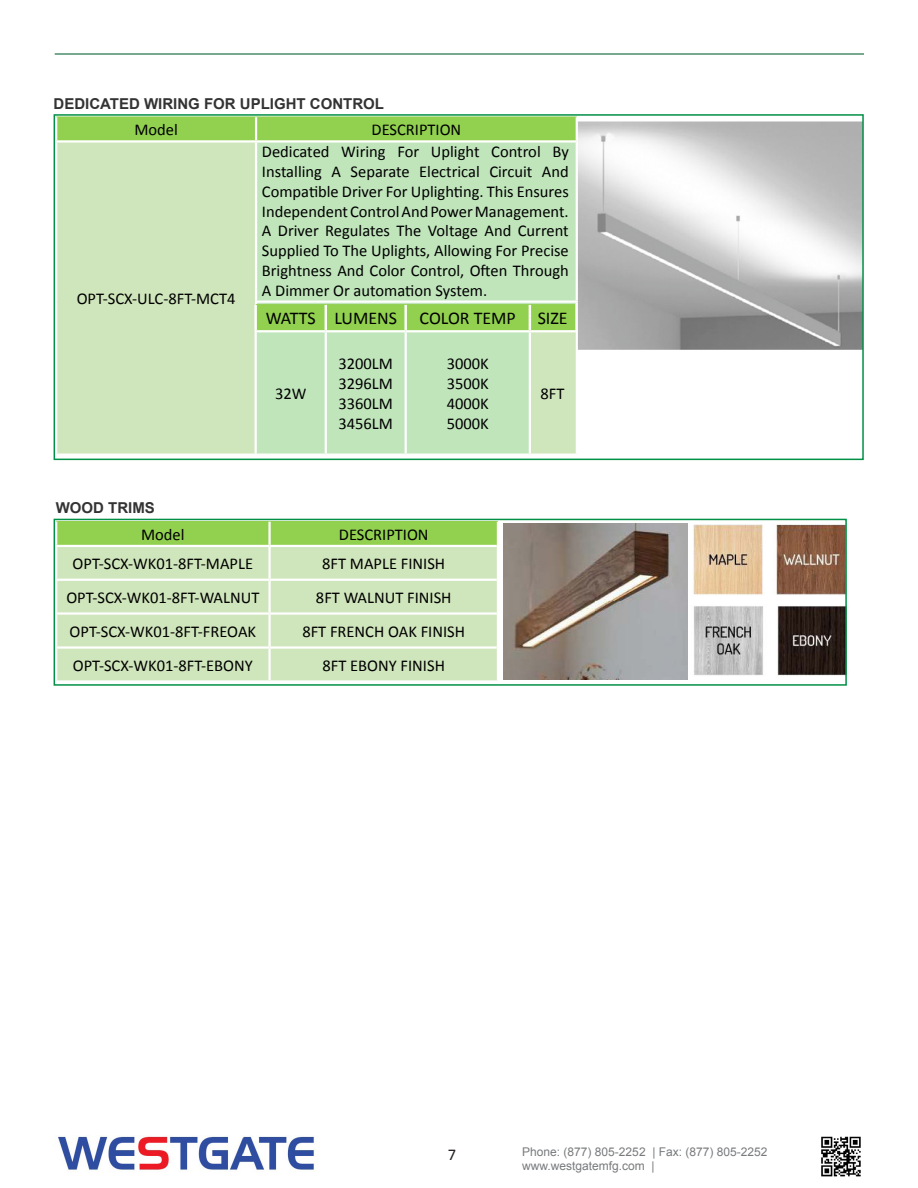
<style>
.page{position:relative;width:918px;height:1188px;background:#fff}
.page>*{position:absolute;margin:0;border:0;box-sizing:border-box;transform-origin:0 0}
.t1{font:18px "Calibri";color:#000}
.t2{font:16.5px/19.8px "Calibri";color:#000;text-align:justify}
.t3{font:16.5px "Calibri";color:#231f20}
.t4{font:700 15px "Arial";color:#333}
.t5{font:12px "Arial";color:#787a7d}
</style>
<div class="page">
<hr style="left:55px;top:53px;width:809px;height:2px;background:#0d6736">
<img style="left:58px;top:1136px;width:256px;height:36px">
<img style="left:821px;top:1136px;width:40px;height:41px">
<img style="left:578px;top:122px;width:283px;height:227px">
<div style="left:57px;top:117px;width:519px;height:23px;background:#92d050"></div>
<div style="left:56px;top:141px;width:200px;height:314px;background:#cfe5bb"></div>
<div style="left:257px;top:143px;width:319px;height:311px;background:#c0e5bb"></div>
<hr style="left:255px;top:117px;width:2px;height:23px;background:#fff">
<hr style="left:255px;top:143px;width:2px;height:158px;background:#fff">
<hr style="left:255px;top:303px;width:2px;height:151px;background:#fff">
<hr style="left:55px;top:140px;width:201px;height:3px;background:#fff">
<hr style="left:255px;top:301px;width:323px;height:2px;background:#fff">
<hr style="left:55px;top:454px;width:201px;height:2px;background:#fff">
<div style="left:54px;top:114px;width:810px;height:346px;border:2px solid #009046"></div>
<svg style="left:256px;top:304px;width:319px;height:150px"></svg>
<div style="left:530px;top:331px;width:45px;height:124px;background:#cfe5bb"></div>
<hr style="left:254px;top:305px;width:3px;height:25px;background:#fff">
<hr style="left:325px;top:305px;width:2px;height:25px;background:#fff">
<hr style="left:404px;top:305px;width:3px;height:25px;background:#fff">
<hr style="left:529px;top:305px;width:2px;height:25px;background:#fff">
<hr style="left:255px;top:332px;width:2px;height:122px;background:#fff">
<hr style="left:325px;top:332px;width:2px;height:122px;background:#fff">
<hr style="left:405px;top:332px;width:2px;height:122px;background:#fff">
<hr style="left:529px;top:332px;width:2px;height:122px;background:#fff">
<hr style="left:255px;top:330px;width:71px;height:2px;background:#fff">
<hr style="left:326px;top:330px;width:80px;height:2px;background:#fff">
<hr style="left:406px;top:330px;width:124px;height:2px;background:#fff">
<hr style="left:530px;top:330px;width:46px;height:2px;background:#fff">
<hr style="left:530px;top:454px;width:46px;height:2px;background:#fff">
<img style="left:693px;top:524px;width:151px;height:71px">
<img style="left:694px;top:606px;width:150px;height:70px">
<div style="left:57px;top:522px;width:440px;height:23px;background:#92d050"></div>
<div style="left:57px;top:547px;width:440px;height:133px;background:#cfe5bb"></div>
<hr style="left:268px;top:522px;width:3px;height:23px;background:#fff">
<hr style="left:268px;top:547px;width:3px;height:32px;background:#fff">
<hr style="left:268px;top:581px;width:3px;height:31px;background:#fff">
<hr style="left:268px;top:615px;width:3px;height:31px;background:#fff">
<hr style="left:268px;top:649px;width:3px;height:31px;background:#fff">
<hr style="left:55px;top:579px;width:215px;height:2px;background:#fff">
<hr style="left:270px;top:579px;width:227px;height:2px;background:#fff">
<hr style="left:55px;top:612px;width:215px;height:3px;background:#fff">
<hr style="left:270px;top:612px;width:227px;height:3px;background:#fff">
<hr style="left:55px;top:646px;width:215px;height:3px;background:#fff">
<hr style="left:270px;top:646px;width:227px;height:3px;background:#fff">
<div style="left:54px;top:519px;width:793px;height:167px;border:2px solid #009046"></div>
<img style="left:504px;top:524px;width:184px;height:155px">
<p class="t4" style="left:54px;top:94px;width:332px">DEDICATED WIRING FOR UPLIGHT CONTROL</p>
<p class="t2" style="left:262px;top:141px;width:308px">Dedicated Wiring For Uplight Control By Installing A Separate Electrical Circuit And Compatible Driver For Uplighting. This Ensures Independent Control And Power Management.<br>A Driver Regulates The Voltage And Current Supplied To The Uplights, Allowing For Precise Brightness And Color Control, Often Through A Dimmer Or automation System.</p>
<p class="t1" style="left:266px;top:307px;width:52px">WATTS</p>
<p class="t1" style="left:334px;top:307px;width:64px">LUMENS</p>
<p class="t1" style="left:420px;top:307px;width:98px">COLOR TEMP</p>
<p class="t1" style="left:538px;top:307px;width:31px">SIZE</p>
<p class="t2" style="left:134px;top:119px;width:45px">Model</p>
<p class="t2" style="left:372px;top:119px;width:91px">DESCRIPTION</p>
<p class="t2" style="left:77px;top:288px;width:160px">OPT-SCX-ULC-8FT-MCT4</p>
<p class="t2" style="left:275px;top:383px;width:33px">32W</p>
<p class="t2" style="left:338px;top:353px;width:56px">3200LM</p>
<p class="t2" style="left:338px;top:373px;width:56px">3296LM</p>
<p class="t2" style="left:338px;top:393px;width:56px">3360LM</p>
<p class="t2" style="left:338px;top:413px;width:56px">3456LM</p>
<p class="t2" style="left:447px;top:353px;width:44px">3000K</p>
<p class="t2" style="left:447px;top:373px;width:44px">3500K</p>
<p class="t2" style="left:447px;top:393px;width:44px">4000K</p>
<p class="t2" style="left:447px;top:413px;width:44px">5000K</p>
<p class="t4" style="left:56px;top:498px;width:101px">WOOD TRIMS</p>
<p class="t2" style="left:141px;top:523px;width:45px">Model</p>
<p class="t2" style="left:339px;top:523px;width:91px">DESCRIPTION</p>
<p class="t2" style="left:73px;top:553px;width:182px">OPT-SCX-WK01-8FT-MAPLE</p>
<p class="t2" style="left:322px;top:553px;width:125px">8FT MAPLE FINISH</p>
<p class="t2" style="left:66px;top:587px;width:194px">OPT-SCX-WK01-8FT-WALNUT</p>
<p class="t2" style="left:316px;top:587px;width:137px">8FT WALNUT FINISH</p>
<p class="t2" style="left:70px;top:621px;width:188px">OPT-SCX-WK01-8FT-FREOAK</p>
<p class="t2" style="left:302px;top:621px;width:164px">8FT FRENCH OAK FINISH</p>
<p class="t2" style="left:73px;top:655px;width:181px">OPT-SCX-WK01-8FT-EBONY</p>
<p class="t2" style="left:323px;top:655px;width:124px">8FT EBONY FINISH</p>
<p class="t2" style="left:541px;top:383px;width:25px">8FT</p>
<p class="t3" style="left:448px;top:1144px;width:10px">7</p>
<p class="t5" style="left:522px;top:1144px;width:247px">Phone: (877) 805-2252 | Fax: (877) 805-2252</p>
<p class="t5" style="left:522px;top:1158px;width:134px">www.westgatemfg.com |</p>
</div>
